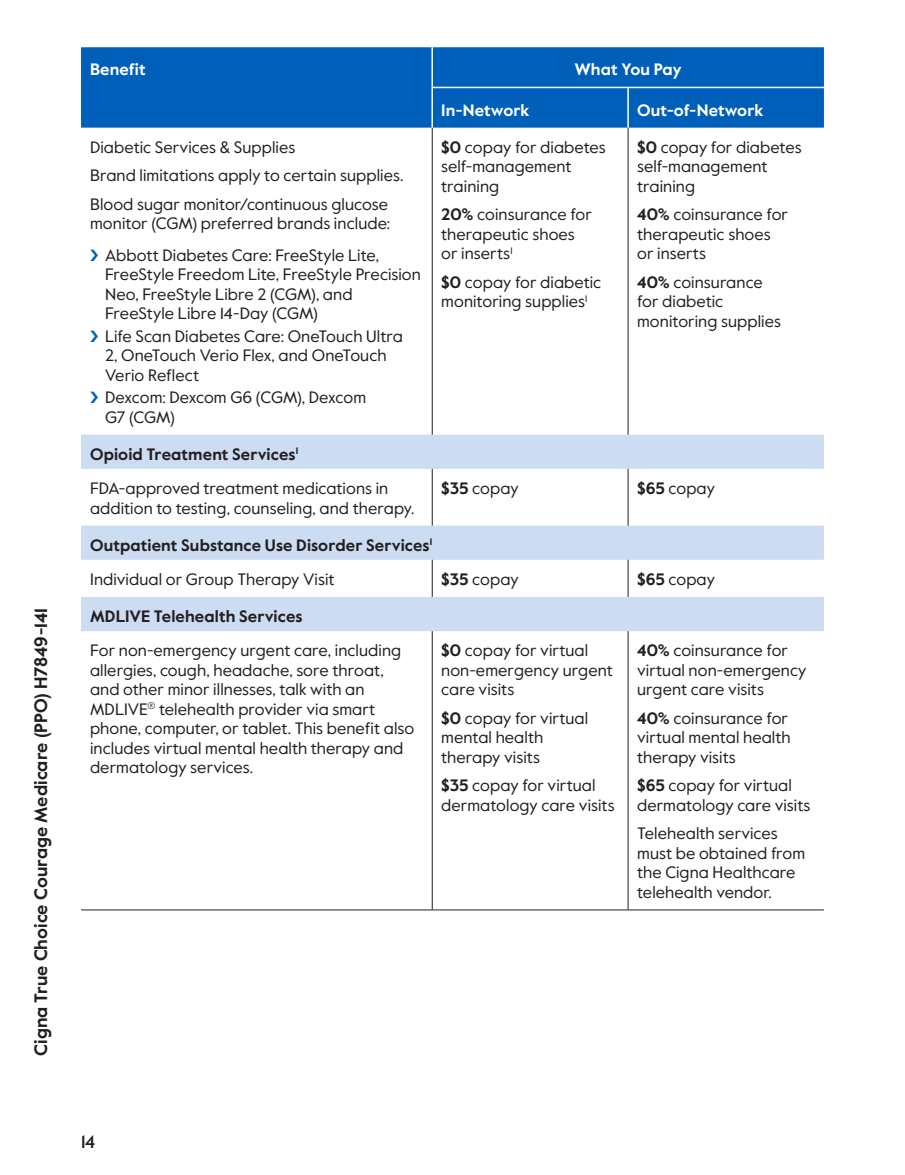
<style>
.page{position:relative;width:905px;height:1175px;background:#fff}
.page>*{position:absolute;margin:0;border:0;box-sizing:border-box;transform-origin:0 0}
.margin_plan_name{font:700 18px "Value Sans Pro";color:#231f20}
.t1{font:500 18px "Value Sans Pro";color:#231f20}
.table_para{font:16.5px/19.5px "Value Sans Pro";letter-spacing:.005em;color:#231f20}
.table_row_h1{font:700 16.5px "Value Sans Pro";letter-spacing:.005em;color:#231f20}
.table_col_h1_align_right{font:700 16.5px "Value Sans Pro";letter-spacing:.005em;color:#fff}
.table_col_h1_align_center{font:700 16.5px "Value Sans Pro";color:#fff}
.s1{font-weight:700}
</style>
<div class="page">
<div style="left:81px;top:47px;width:743px;height:81px;background:#005fb9"></div>
<svg style="left:81px;top:435px;width:743px;height:196px;fill:#ccdcf2"></svg>
<hr style="left:432px;top:128px;width:1px;height:307px;background:#231f20">
<hr style="left:432px;top:469px;width:1px;height:56px;background:#231f20">
<hr style="left:432px;top:560px;width:1px;height:37px;background:#231f20">
<hr style="left:432px;top:631px;width:1px;height:278px;background:#231f20">
<hr style="left:627px;top:128px;width:1px;height:307px;background:#231f20">
<hr style="left:627px;top:469px;width:1px;height:56px;background:#231f20">
<hr style="left:627px;top:560px;width:1px;height:37px;background:#231f20">
<hr style="left:627px;top:631px;width:1px;height:278px;background:#231f20">
<hr style="left:431px;top:47px;width:2px;height:40px;background:#fff">
<hr style="left:628px;top:87px;width:196px;height:1px;background:#fff">
<hr style="left:431px;top:87px;width:197px;height:1px;background:#fff">
<hr style="left:627px;top:88px;width:1px;height:40px;background:#fff">
<hr style="left:431px;top:88px;width:2px;height:40px;background:#fff">
<hr style="left:81px;top:909px;width:351px;height:1px;background:#231f20">
<hr style="left:432px;top:909px;width:196px;height:1px;background:#231f20">
<hr style="left:628px;top:909px;width:196px;height:1px;background:#231f20">
<p class="margin_plan_name" style="left:30px;top:1055px;width:449px;rotate:-90deg">Cigna True Choice Courage Medicare (PPO) H7849-141</p>
<p class="table_col_h1_align_right" style="left:90px;top:60px;width:57px">Benefit</p>
<p class="table_col_h1_align_center" style="left:574px;top:60px;width:109px">What You Pay</p>
<p class="table_col_h1_align_right" style="left:441px;top:100px;width:90px">In-Network</p>
<p class="table_col_h1_align_right" style="left:637px;top:100px;width:128px">Out-of-Network</p>
<p class="table_para" style="left:90px;top:137px;width:207px">Diabetic Services &amp; Supplies</p>
<p class="table_para" style="left:90px;top:166px;width:315px">Brand limitations apply to certain supplies.</p>
<p class="table_para" style="left:90px;top:194px;width:302px">Blood sugar monitor/continuous glucose monitor (CGM) preferred brands include:</p>
<p class="table_para" style="left:105px;top:245px;width:317px">Abbott Diabetes Care: FreeStyle Lite, FreeStyle Freedom Lite, FreeStyle Precision Neo, FreeStyle Libre 2 (CGM), and FreeStyle Libre 14-Day (CGM)</p>
<p class="table_para" style="left:105px;top:326px;width:299px">Life Scan Diabetes Care: OneTouch Ultra<br>2, OneTouch Verio Flex, and OneTouch<br>Verio Reflect</p>
<p class="table_para" style="left:105px;top:388px;width:262px">Dexcom: Dexcom G6 (CGM), Dexcom<br>G7 (CGM)</p>
<p class="table_para" style="left:441px;top:137px;width:166px"><span class="s1">$0</span> copay for diabetes self-management training</p>
<p class="table_para" style="left:441px;top:205px;width:152px"><span class="s1">20%</span> coinsurance for therapeutic shoes or inserts<sup>1</sup></p>
<p class="table_para" style="left:441px;top:272px;width:162px"><span class="s1">$0</span> copay for diabetic monitoring supplies<sup>1</sup></p>
<p class="table_para" style="left:637px;top:137px;width:166px"><span class="s1">$0</span> copay for diabetes self-management training</p>
<p class="table_para" style="left:637px;top:205px;width:152px"><span class="s1">40%</span> coinsurance for therapeutic shoes or inserts</p>
<p class="table_para" style="left:637px;top:272px;width:145px"><span class="s1">40%</span> coinsurance for diabetic monitoring supplies</p>
<p class="table_row_h1" style="left:90px;top:444px;width:210px">Opioid Treatment Services<sup>1</sup></p>
<p class="table_para" style="left:90px;top:479px;width:326px">FDA-approved treatment medications in addition to testing, counseling, and therapy.</p>
<p class="table_para" style="left:441px;top:479px;width:79px"><span class="s1">$35</span> copay</p>
<p class="table_para" style="left:637px;top:479px;width:79px"><span class="s1">$65</span> copay</p>
<p class="table_row_h1" style="left:90px;top:535px;width:344px">Outpatient Substance Use Disorder Services<sup>1</sup></p>
<p class="table_para" style="left:90px;top:570px;width:246px">Individual or Group Therapy Visit</p>
<p class="table_para" style="left:441px;top:570px;width:79px"><span class="s1">$35</span> copay</p>
<p class="table_para" style="left:637px;top:570px;width:79px"><span class="s1">$65</span> copay</p>
<p class="table_row_h1" style="left:90px;top:606px;width:214px">MDLIVE Telehealth Services</p>
<p class="table_para" style="left:90px;top:641px;width:326px">For non-emergency urgent care, including allergies, cough, headache, sore throat, and other minor illnesses, talk with an MDLIVE<sup>®</sup> telehealth provider via smart phone, computer, or tablet. This benefit also includes virtual mental health therapy and dermatology services.</p>
<p class="table_para" style="left:441px;top:641px;width:173px"><span class="s1">$0</span> copay for virtual non-emergency urgent care visits</p>
<p class="table_para" style="left:637px;top:641px;width:171px"><span class="s1">40%</span> coinsurance for virtual non-emergency urgent care visits</p>
<p class="table_para" style="left:637px;top:708px;width:155px"><span class="s1">40%</span> coinsurance for virtual mental health therapy visits</p>
<p class="table_para" style="left:637px;top:776px;width:175px"><span class="s1">$65</span> copay for virtual dermatology care visits</p>
<p class="table_para" style="left:637px;top:824px;width:170px">Telehealth services must be obtained from the Cigna Healthcare telehealth vendor.</p>
<p class="table_para" style="left:441px;top:708px;width:148px"><span class="s1">$0</span> copay for virtual mental health therapy visits</p>
<p class="table_para" style="left:441px;top:776px;width:175px"><span class="s1">$35</span> copay for virtual dermatology care visits</p>
<p class="t1" style="left:81px;top:1130px;width:16px">14</p>
</div>
